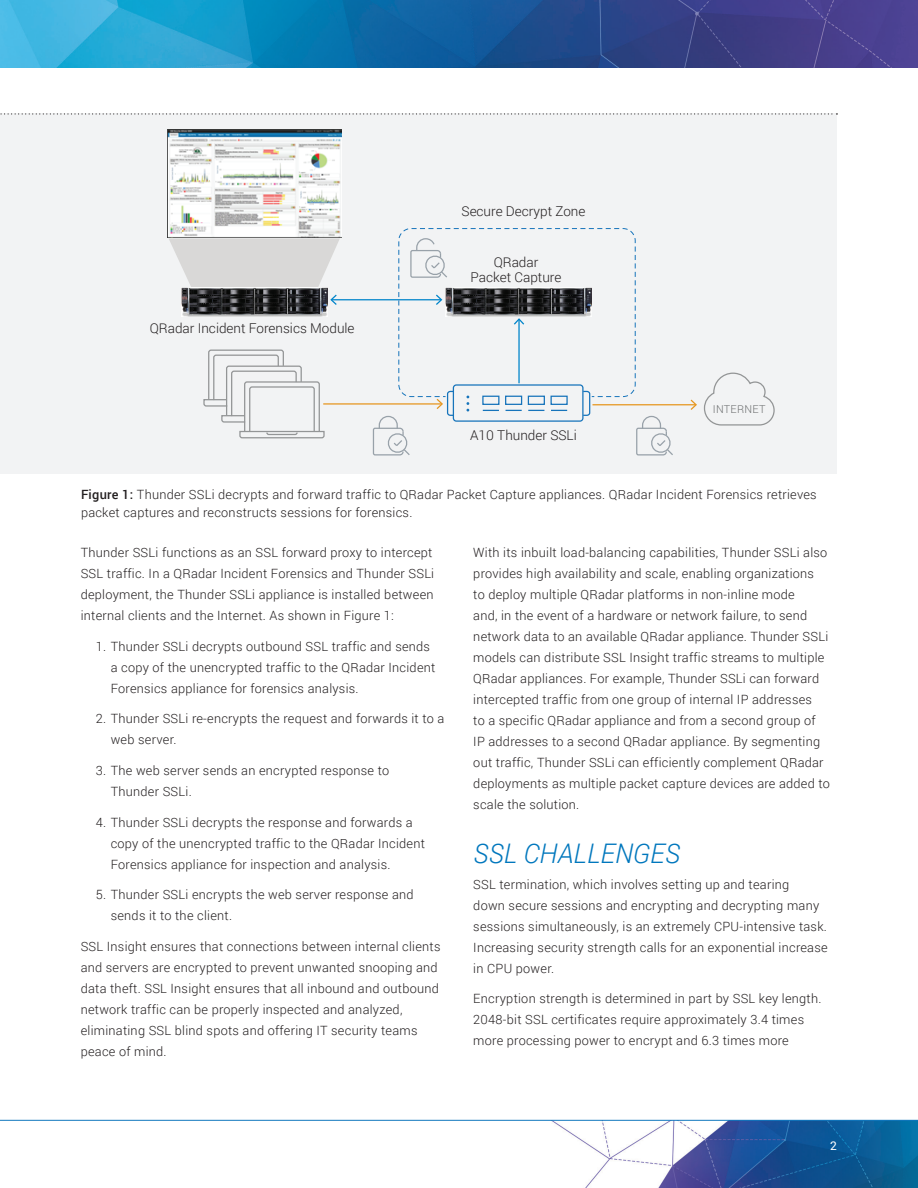
<style>
.page{position:relative;width:918px;height:1188px;background:#fff}
.page>*{position:absolute;margin:0;border:0;box-sizing:border-box;transform-origin:0 0}
.t1{font:italic 300 27px "Roboto";color:#0077bd}
.t2{font:300 13.5px/15.1px "Roboto";color:#231f20;text-align:center}
.body_text{font:300 12.75px/21px "Roboto";letter-spacing:.02em;color:#231f20}
.t3{font:12px "Roboto";color:#fff}
.t4{font:300 10.95px "Roboto";letter-spacing:.025em;color:#6d6f70}
.s1{font-weight:500}
</style>
<div class="page">
<img style="left:552px;top:1121px;width:366px;height:67px">
<hr style="left:0;top:1120px;width:918px;height:1px;background:#1077be">
<img style="left:0;top:0;width:918px;height:68px">
<div style="left:0;top:113px;width:837px;height:361px;background:#f2f3f4"></div>
<svg style="left:0;top:113px;width:837px;height:2px"></svg>
<hr style="left:518px;top:320px;width:2px;height:63px;background:#0084ca">
<svg style="left:514px;top:318px;width:10px;height:7px"></svg>
<hr style="left:332px;top:299px;width:109px;height:1px;background:#0084ca">
<svg style="left:169px;top:238px;width:171px;height:67px"></svg>
<svg style="left:436px;top:295px;width:6px;height:10px"></svg>
<img style="left:181px;top:288px;width:146px;height:29px">
<img style="left:445px;top:288px;width:146px;height:29px">
<div style="left:453px;top:384px;width:131px;height:38px;border:1px solid #1774bb;border-radius:3px"></div>
<svg style="left:483px;top:410px;width:16px;height:1px"></svg>
<svg style="left:506px;top:410px;width:16px;height:1px"></svg>
<svg style="left:528px;top:410px;width:16px;height:1px"></svg>
<svg style="left:551px;top:410px;width:16px;height:1px"></svg>
<svg style="left:467px;top:397px;width:2px;height:14px"></svg>
<div style="left:482px;top:396px;width:17px;height:9px;border:1px solid #1774bb"></div>
<div style="left:505px;top:396px;width:17px;height:9px;border:1px solid #1774bb"></div>
<div style="left:528px;top:396px;width:17px;height:9px;border:1px solid #1774bb"></div>
<div style="left:551px;top:396px;width:17px;height:9px;border:1px solid #1774bb"></div>
<img style="left:167px;top:129px;width:174px;height:108px">
<svg style="left:203px;top:349px;width:122px;height:90px"></svg>
<hr style="left:323px;top:403px;width:119px;height:2px;background:#e69721">
<svg style="left:372px;top:415px;width:38px;height:41px"></svg>
<svg style="left:703px;top:372px;width:72px;height:54px"></svg>
<hr style="left:592px;top:404px;width:104px;height:1px;background:#e69721">
<svg style="left:691px;top:400px;width:6px;height:10px"></svg>
<svg style="left:636px;top:415px;width:37px;height:41px"></svg>
<svg style="left:437px;top:390px;width:17px;height:27px"></svg>
<div style="left:398px;top:228px;width:238px;height:169px;border:1px dashed #1774bb;border-radius:12px"></div>
<svg style="left:582px;top:390px;width:12px;height:27px"></svg>
<svg style="left:410px;top:238px;width:37px;height:40px"></svg>
<p class="t2" style="left:462px;top:203px;width:125px">Secure Decrypt Zone</p>
<p class="t2" style="left:150px;top:320px;width:206px">QRadar Incident Forensics Module</p>
<p class="t2" style="left:471px;top:254px;width:92px">QRadar<br>Packet Capture</p>
<p class="t2" style="left:470px;top:427px;width:108px">A10 Thunder SSLi</p>
<p class="t4" style="left:713px;top:401px;width:54px">INTERNET</p>
<p class="body_text" style="left:81px;top:485px;width:737px;line-height:18px"><span class="s1">Figure 1:</span> Thunder SSLi decrypts and forward traffic to QRadar Packet Capture appliances. QRadar Incident Forensics retrieves packet captures and reconstructs sessions for forensics.</p>
<p class="body_text" style="left:81px;top:541px;width:355px">Thunder SSLi functions as an SSL forward proxy to intercept SSL traffic. In a QRadar Incident Forensics and Thunder SSLi deployment, the Thunder SSLi appliance is installed between internal clients and the Internet. As shown in Figure 1:</p>
<p class="body_text" style="left:111px;top:635px;width:326px;text-indent:-15px">1. Thunder SSLi decrypts outbound SSL traffic and sends a copy of the unencrypted traffic to the QRadar Incident<br>Forensics appliance for forensics analysis.</p>
<p class="body_text" style="left:111px;top:708px;width:335px;text-indent:-15px">2. Thunder SSLi re-encrypts the request and forwards it to a web server.</p>
<p class="body_text" style="left:111px;top:760px;width:280px;text-indent:-15px">3. The web server sends an encrypted response to<br>Thunder SSLi.</p>
<p class="body_text" style="left:111px;top:811px;width:316px;text-indent:-15px">4. Thunder SSLi decrypts the response and forwards a copy of the unencrypted traffic to the QRadar Incident<br>Forensics appliance for inspection and analysis.</p>
<p class="body_text" style="left:111px;top:884px;width:304px;text-indent:-15px">5. Thunder SSLi encrypts the web server response and sends it to the client.</p>
<p class="body_text" style="left:81px;top:936px;width:361px">SSL Insight ensures that connections between internal clients and servers are encrypted to prevent unwanted snooping and data theft. SSL Insight ensures that all inbound and outbound network traffic can be properly inspected and analyzed, eliminating SSL blind spots and offering IT security teams peace of mind.</p>
<p class="body_text" style="left:473px;top:541px;width:358px">With its inbuilt load-balancing capabilities, Thunder SSLi also provides high availability and scale, enabling organizations<br>to deploy multiple QRadar platforms in non-inline mode<br>and, in the event of a hardware or network failure, to send network data to an available QRadar appliance. Thunder SSLi models can distribute SSL Insight traffic streams to multiple QRadar appliances. For example, Thunder SSLi can forward intercepted traffic from one group of internal IP addresses<br>to a specific QRadar appliance and from a second group of IP addresses to a second QRadar appliance. By segmenting out traffic, Thunder SSLi can efficiently complement QRadar deployments as multiple packet capture devices are added to scale the solution.</p>
<h1 class="t1" style="left:473px;top:835px;width:208px">SSL CHALLENGES</h1>
<p class="body_text" style="left:473px;top:873px;width:356px">SSL termination, which involves setting up and tearing<br>down secure sessions and encrypting and decrypting many sessions simultaneously, is an extremely CPU-intensive task.<br>Increasing security strength calls for an exponential increase in CPU power.</p>
<p class="body_text" style="left:473px;top:988px;width:350px">Encryption strength is determined in part by SSL key length.<br>2048-bit SSL certificates require approximately 3.4 times more processing power to encrypt and 6.3 times more</p>
<p class="t3" style="left:830px;top:1137px;width:8px">2</p>
</div>
